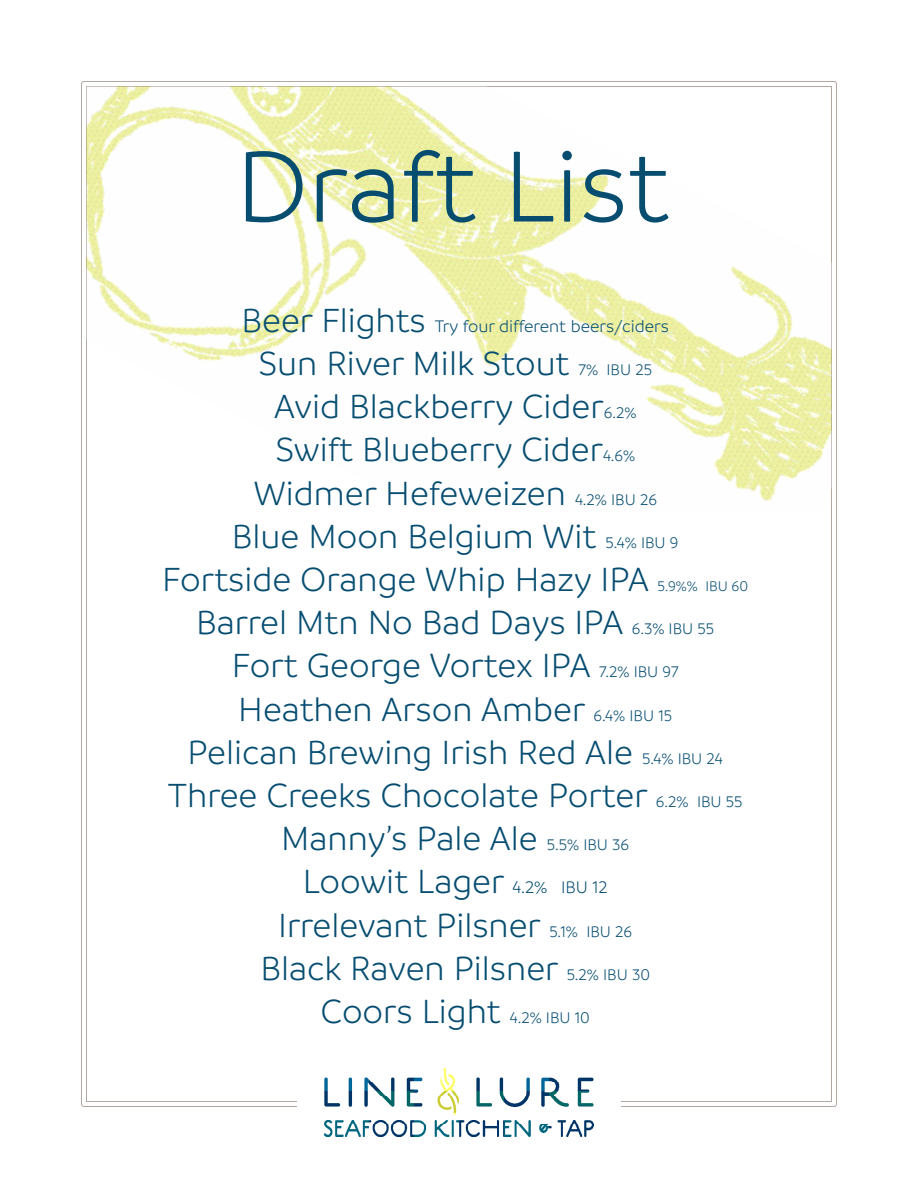
<style>
.page{position:relative;width:918px;height:1188px;background:#fff}
.page>*{position:absolute;margin:0;border:0;box-sizing:border-box;transform-origin:0 0}
.t1{font:300 108px "Branding";color:#074d70}
.t2{font:300 36px "Branding";color:#064d71}
.t3{font:300 18px "Branding";color:#064d71}
.t4{font:300 15px "Branding";color:#064d71}
.s1{font-size:36px}
.s2{font-size:16.5px}
.s3{font-size:18px}
</style>
<div class="page">
<img style="left:86px;top:86px;width:21px;height:264px">
<img style="left:107px;top:86px;width:129px;height:275px">
<img style="left:236px;top:86px;width:314px;height:271px">
<img style="left:365px;top:119px;width:244px;height:247px">
<img style="left:512px;top:185px;width:162px;height:233px">
<img style="left:674px;top:250px;width:158px;height:263px">
<img style="left:325px;top:1069px;width:268px;height:67px">
<p class="t1" style="left:236px;top:131px;width:435px">Draft List</p>
<p class="t3" style="left:242px;top:317px;width:429px"><span class="s1">Beer Flights</span> Try four different beers/ciders</p>
<p class="t2" style="left:258px;top:345px;width:395px">Sun River Milk Stout <span class="s2">7% IBU 25</span></p>
<p class="t2" style="left:274px;top:388px;width:364px">Avid Blackberry Cider<span class="s2">6.2%</span></p>
<p class="t2" style="left:275px;top:431px;width:361px">Swift Blueberry Cider<span class="s2">4.6%</span></p>
<p class="t2" style="left:253px;top:474px;width:405px">Widmer Hefeweizen <span class="s2">4.2% IBU 26</span></p>
<p class="t2" style="left:232px;top:518px;width:448px">Blue Moon Belgium Wit <span class="s2">5.4% IBU 9</span></p>
<p class="t2" style="left:162px;top:561px;width:489px">Fortside Orange Whip Hazy IPA</p>
<p class="t4" style="left:658px;top:578px;width:92px">5.9%% IBU 60</p>
<p class="t2" style="left:196px;top:604px;width:519px">Barrel Mtn No Bad Days IPA <span class="s2">6.3% IBU 55</span></p>
<p class="t2" style="left:232px;top:647px;width:448px">Fort George Vortex IPA <span class="s2">7.2% IBU 97</span></p>
<p class="t2" style="left:238px;top:690px;width:435px">Heathen Arson Amber <span class="s2">6.4% IBU 15</span></p>
<p class="t2" style="left:187px;top:734px;width:537px">Pelican Brewing Irish Red Ale <span class="s2">5.4% IBU 24</span></p>
<p class="t2" style="left:168px;top:777px;width:576px">Three Creeks Chocolate Porter <span class="s2">6.2% IBU 55</span></p>
<p class="t2" style="left:281px;top:820px;width:349px">Manny’s Pale Ale <span class="s2">5.5% IBU 36</span></p>
<p class="t2" style="left:303px;top:863px;width:306px">Loowit Lager <span class="s3">4.2% IBU 12</span></p>
<p class="t2" style="left:278px;top:906px;width:355px">Irrelevant Pilsner <span class="s2">5.1% IBU 26</span></p>
<p class="t2" style="left:260px;top:950px;width:391px">Black Raven Pilsner <span class="s2">5.2% IBU 30</span></p>
<p class="t2" style="left:321px;top:993px;width:271px">Coors Light <span class="s2">4.2% IBU 10</span></p>
</div>
